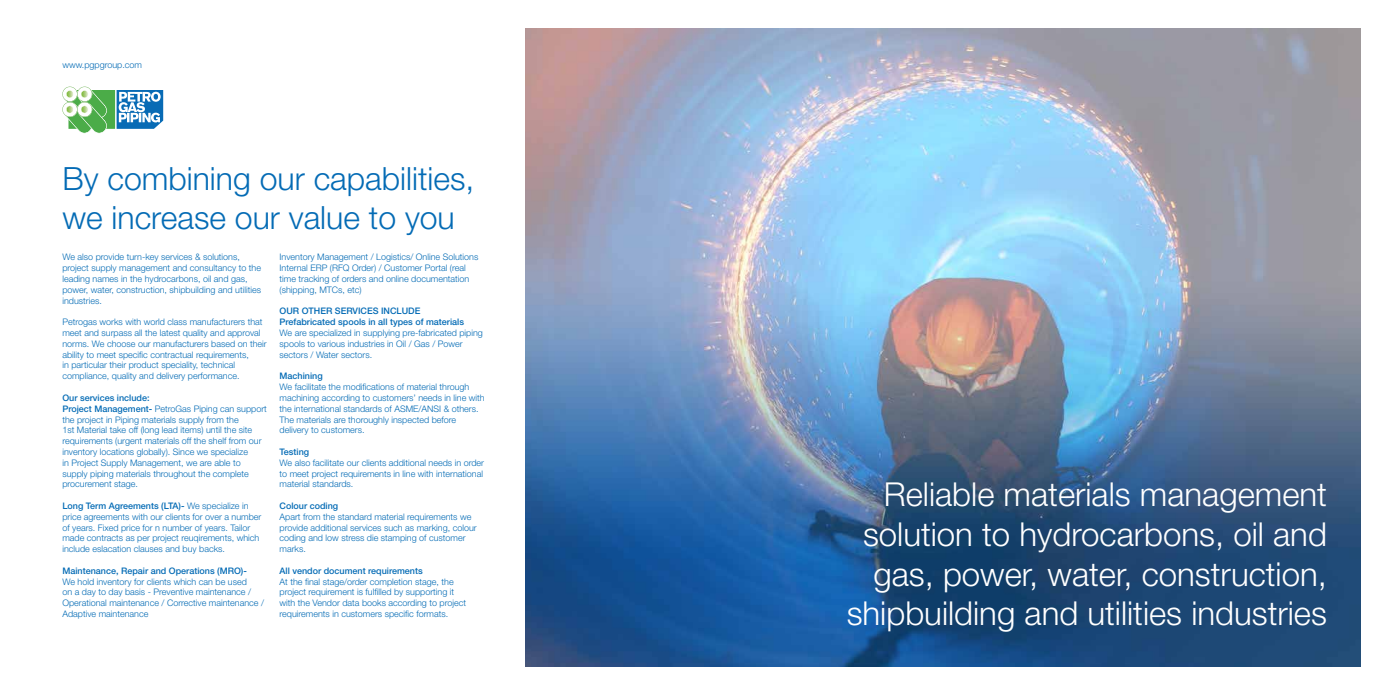
<style>
.page{position:relative;width:1389px;height:695px;background:#fff}
.page>*{position:absolute;margin:0;border:0;box-sizing:border-box;transform-origin:0 0}
.t1{font:300 33px/39.6px "Helvetica Neue LT Std";color:#fff;text-align:right}
.t2{font:300 32px/38.4px "Helvetica Neue LT Std";color:#046bb5}
.t3{font:300 9px/10.8px "Helvetica Neue LT Std";color:#046bb5}
.t4{font:500 9px/10.8px "Helvetica Neue LT Std";color:#046bb5}
.s1{font-weight:500}
</style>
<div class="page">
<img style="left:526px;top:28px;width:835px;height:638px">
<svg style="left:62px;top:86px;width:101px;height:48px"></svg>
<p class="t3" style="left:62px;top:59px;width:81px">www.pgpgroup.com</p>
<h2 class="t2" style="left:62px;top:159px;width:413px">By combining our capabilities, we increase our value to you</h2>
<p class="t3" style="left:62px;top:251px;width:200px">We also provide turn-key services &amp; solutions, project supply management and consultancy to the leading names in the hydrocarbons, oil and gas, power, water, construction, shipbuilding and utilities industries.</p>
<p class="t3" style="left:62px;top:316px;width:206px">Petrogas works with world class manufacturers that meet and surpass all the latest quality and approval norms. We choose our manufacturers based on their ability to meet specific contractual requirements,<br>in particular their product speciality, technical compliance, quality and delivery performance.</p>
<p class="t3" style="left:62px;top:392px;width:206px"><span class="s1">Our services include:<br>Project Management-</span> PetroGas Piping can support the project in Piping materials supply from the<br>1st Material take off (long lead items) until the site requirements (urgent materials off the shelf from our inventory locations globally). Since we specialize<br>in Project Supply Management, we are able to supply piping materials throughout the complete procurement stage.</p>
<p class="t3" style="left:62px;top:500px;width:201px"><span class="s1">Long Term Agreements (LTA)-</span> We specialize in price agreements with our clients for over a number of years. Fixed price for n number of years. Tailor made contracts as per project reuqirements, which include eslacation clauses and buy backs.</p>
<p class="t4" style="left:62px;top:565px;width:186px">Maintenance, Repair and Operations (MRO)-</p>
<p class="t3" style="left:62px;top:575px;width:203px">We hold inventory for clients which can be used<br>on a day to day basis - Preventive maintenance / Operational maintenance / Corrective maintenance / Adaptive maintenance</p>
<p class="t3" style="left:280px;top:251px;width:200px">Inventory Management / Logistics/ Online Solutions Internal ERP (RFQ Order) / Customer Portal (real time tracking of orders and online documentation (shipping, MTCs, etc)</p>
<p class="t4" style="left:280px;top:306px;width:186px">OUR OTHER SERVICES INCLUDE<br>Prefabricated spools in all types of materials</p>
<p class="t3" style="left:280px;top:327px;width:205px">We are specialized in supplying pre-fabricated piping spools to various industries in Oil / Gas / Power sectors / Water sectors.</p>
<p class="t4" style="left:280px;top:370px;width:45px">Machining</p>
<p class="t3" style="left:280px;top:381px;width:207px">We facilitate the modifications of material through machining according to customers’ needs in line with the international standards of ASME/ANSI &amp; others.<br>The materials are thoroughly inspected before delivery to customers.</p>
<p class="t4" style="left:280px;top:446px;width:31px">Testing</p>
<p class="t3" style="left:280px;top:457px;width:206px;text-align:justify">We also facilitate our clients additional needs in order to meet project requirements in line with international material standards.</p>
<p class="t4" style="left:280px;top:500px;width:60px">Colour coding</p>
<p class="t3" style="left:280px;top:511px;width:199px">Apart from the standard material requirements we provide additional services such as marking, colour coding and low stress die stamping of customer marks.</p>
<p class="t4" style="left:280px;top:565px;width:145px">All vendor document requirements</p>
<p class="t3" style="left:280px;top:575px;width:188px">At the final stage/order completion stage, the project requirement is fulfilled by supporting it with the Vendor data books according to project requirements in customers specific formats.</p>
<h1 class="t1" style="left:847px;top:474px;width:482px">Reliable materials management solution to hydrocarbons, oil and gas, power, water, construction, shipbuilding and utilities industries</h1>
</div>
